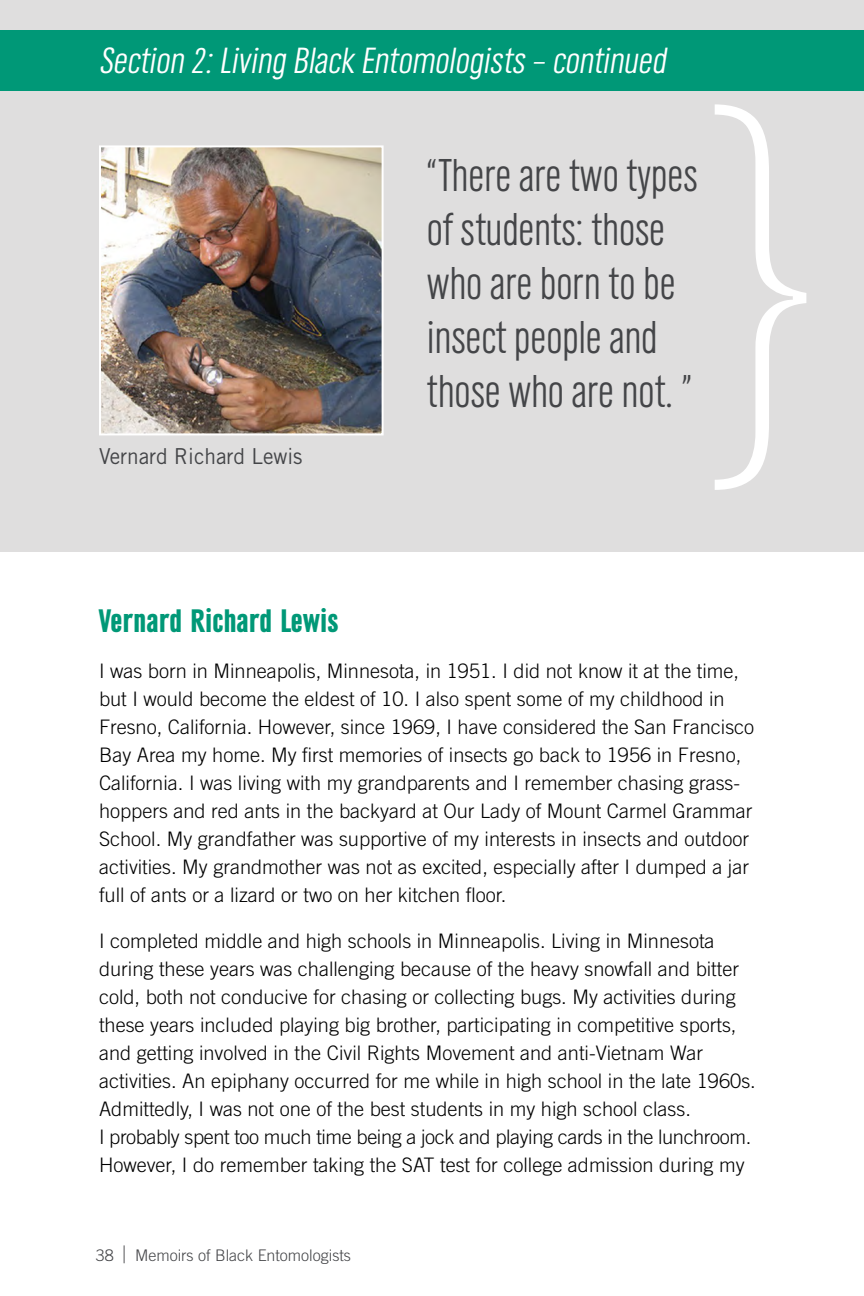
<style>
.page{position:relative;width:864px;height:1296px;background:#fff}
.page>*{position:absolute;margin:0;border:0;box-sizing:border-box;transform-origin:0 0}
.t1{font:48px/54px "URW Grotesk T Ligh Cond";color:#444548}
.continued_section_he{font:italic 38px "URW Grotesk T Ligh Cond";color:#fff;scale:1.1 1}
.Heading_2__Green_nam{font:700 condensed 34px "URW Grotesk T";color:#009877}
.Photo_name{font:22px "Trade Gothic LT Std";color:#444548;scale:.95 1}
.Body_text{font:300 20px/28px "Trade Gothic LT Std";color:#000}
.t2{font:300 16px "Trade Gothic LT Std";color:#444548}
.s1{font-size:24px}
</style>
<div class="page">
<div style="left:0;top:0;width:864px;height:552px;background:#dfdede"></div>
<div style="left:0;top:30px;width:864px;height:61px;background:#009877"></div>
<img style="left:102px;top:148px;width:279px;height:284px">
<div style="left:99px;top:145px;width:285px;height:290px;border:2px solid #fff"></div>
<svg style="left:715px;top:104px;width:91px;height:386px"></svg>
<p class="continued_section_he" style="left:99px;top:41px;width:522px">Section 2:Living Black Entomologists – continued</p>
<p class="Photo_name" style="left:99px;top:443px;width:216px">Vernard Richard Lewis</p>
<p class="t1" style="left:427px;top:148px;width:272px">“There are two types of students: those who are born to be insect people and those who are not. ”</p>
<p class="Heading_2__Green_nam" style="left:99px;top:603px;width:241px">Vernard Richard Lewis</p>
<p class="Body_text" style="left:99px;top:657px;width:657px">I was born in Minneapolis, Minnesota, in 1951. I did not know it at the time, but I would become the eldest of 10. I also spent some of my childhood in Fresno, California. However, since 1969, I have considered the San Francisco Bay Area my home. My first memories of insects go back to 1956 in Fresno, California. I was living with my grandparents and I remember chasing grass&shy;hoppers and red ants in the backyard at Our Lady of Mount Carmel Grammar School. My grandfather was supportive of my interests in insects and outdoor activities. My grandmother was not as excited, especially after I dumped a jar full of ants or a lizard or two on her kitchen floor.</p>
<p class="Body_text" style="left:99px;top:927px;width:658px">I completed middle and high schools in Minneapolis. Living in Minnesota during these years was challenging because of the heavy snowfall and bitter cold, both not conducive for chasing or collecting bugs. My activities during these years included playing big brother, participating in competitive sports, and getting involved in the Civil Rights Movement and anti-Vietnam War activities. An epiphany occurred for me while in high school in the late 1960s.<br>Admittedly, I was not one of the best students in my high school class.<br>I probably spent too much time being a jock and playing cards in the lunchroom.<br>However, I do remember taking the SAT test for college admission during my</p>
<p class="t2" style="left:96px;top:1246px;width:257px">38 <span class="s1">|</span> Memoirs of Black Entomologists</p>
</div>
